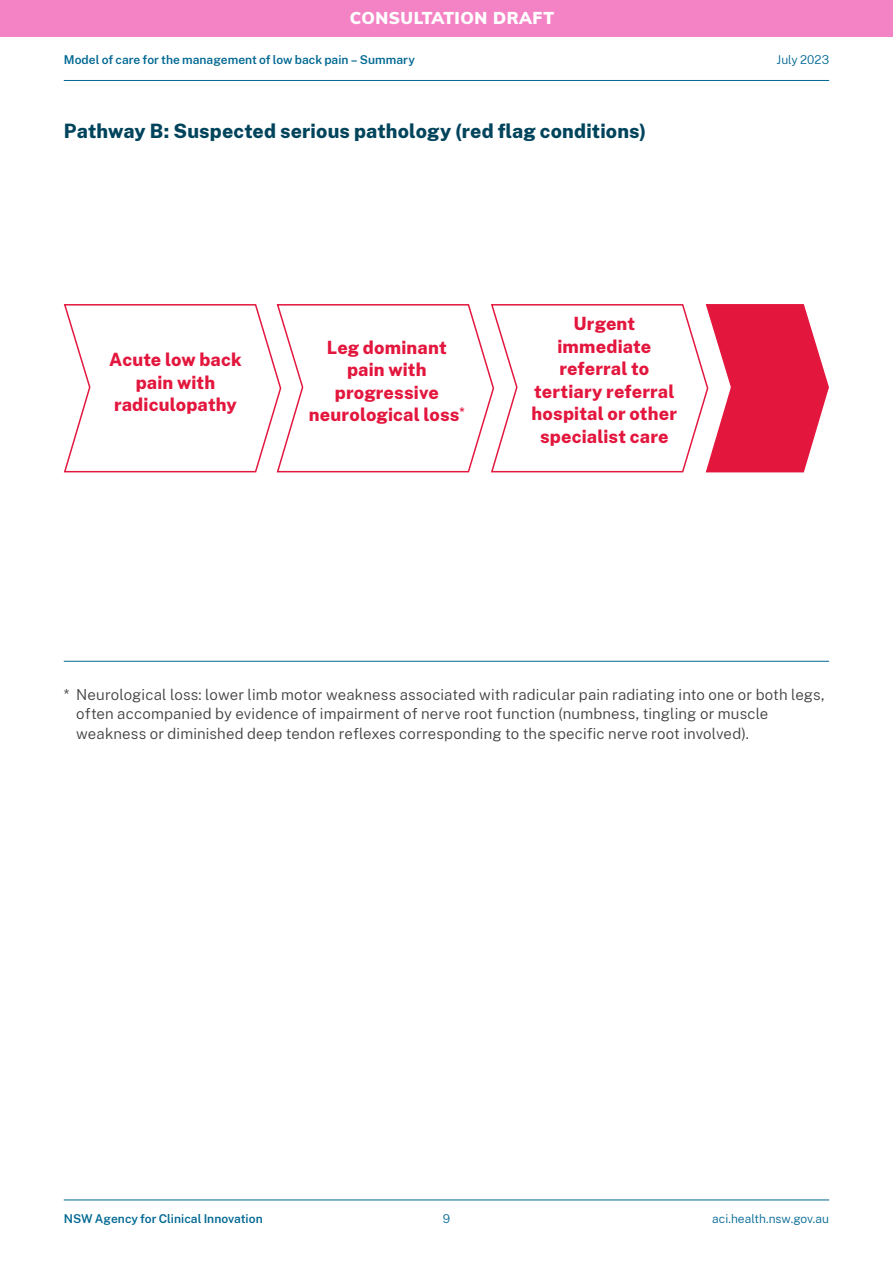
<style>
.page{position:relative;width:893px;height:1263px;background:#fff}
.page>*{position:absolute;margin:0;border:0;box-sizing:border-box;transform-origin:0 0}
.Heading_3{font:800 19.5px "Public Sans";letter-spacing:.01em;color:#00445c}
.Heading_3-2{font:800 18px/22.5px "Public Sans";letter-spacing:.01em;color:#e3173e;text-align:center}
.t1{font:900 16.8px "Muli";letter-spacing:.03em;color:#fff}
.Body_copy{font:300 15px/19.5px "Public Sans";letter-spacing:.01em;color:#414042}
.t2{font:600 12px "Public Sans";letter-spacing:.005em;color:#006892}
.t3{font:300 12px "Public Sans";color:#006892}
</style>
<div class="page">
<hr style="left:64px;top:1199px;width:765px;height:1px;background:#006892">
<hr style="left:64px;top:80px;width:765px;height:1px;background:#006892">
<svg style="left:63px;top:304px;width:766px;height:169px"></svg>
<hr style="left:64px;top:661px;width:765px;height:1px;background:#006892">
<div style="left:0;top:0;width:893px;height:37px;background:#f483c5"></div>
<p class="t1" style="left:350px;top:6px;width:206px">CONSULTATION DRAFT</p>
<p class="t2" style="left:64px;top:51px;width:353px">Model of care for the management of low back pain – Summary</p>
<p class="t3" style="left:777px;top:51px;width:54px">July 2023</p>
<p class="Heading_3" style="left:64px;top:116px;width:584px">Pathway B: Suspected serious pathology (red flag conditions)</p>
<p class="Heading_3-2" style="left:109px;top:347px;width:134px">Acute low back pain with radiculopathy</p>
<p class="Heading_3-2" style="left:309px;top:335px;width:157px">Leg dominant pain with progressive neurological loss<sup>*</sup></p>
<p class="Heading_3-2" style="left:532px;top:311px;width:147px">Urgent immediate referral to tertiary referral hospital or other specialist care</p>
<p class="Body_copy" style="left:76px;top:684px;width:750px;text-indent:-12px">* Neurological loss: lower limb motor weakness associated with radicular pain radiating into one or both legs, often accompanied by evidence of impairment of nerve root function (numbness, tingling or muscle weakness or diminished deep tendon reflexes corresponding to the specific nerve root involved).</p>
<p class="t2" style="left:64px;top:1210px;width:200px">NSW Agency for Clinical Innovation</p>
<p class="t3" style="left:443px;top:1210px;width:9px">9</p>
<p class="t3" style="left:712px;top:1210px;width:118px">aci.health.nsw.gov.au</p>
</div>
